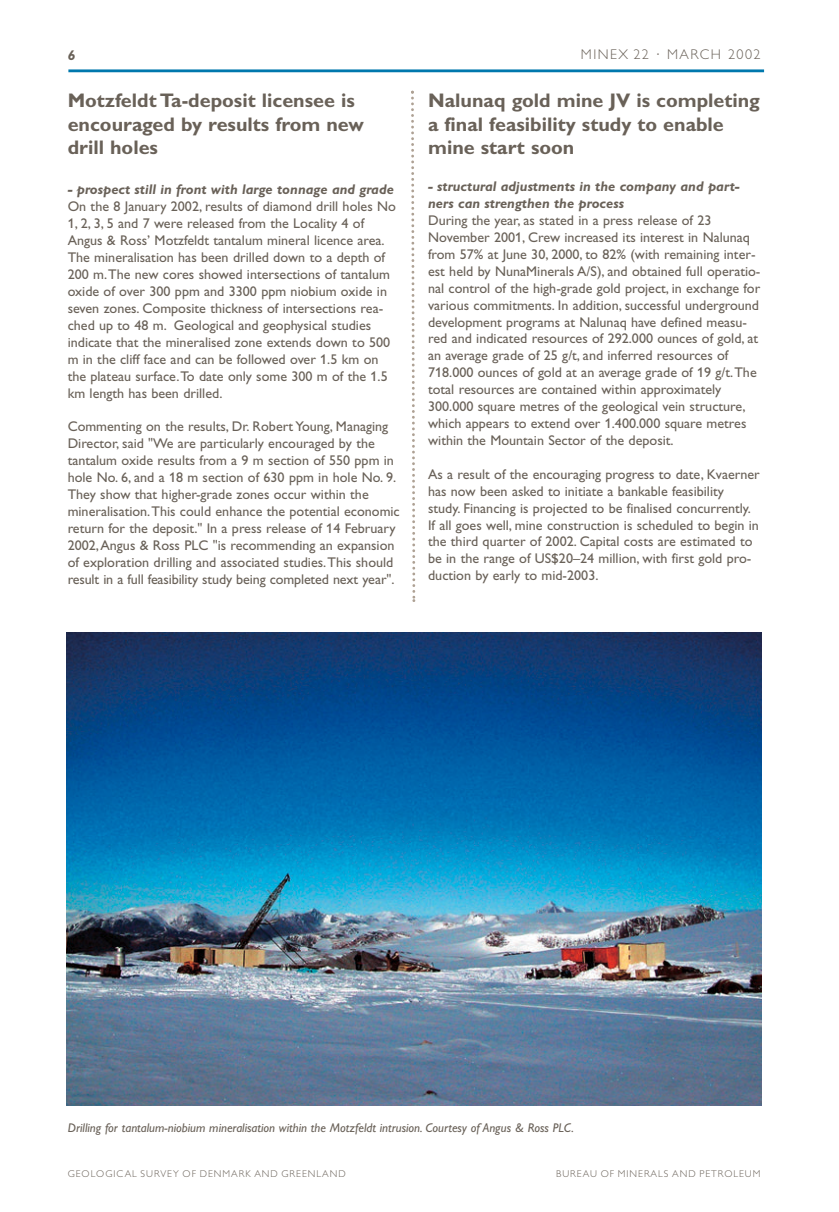
<style>
.page{position:relative;width:839px;height:1212px;background:#fff}
.page>*{position:absolute;margin:0;border:0;box-sizing:border-box;transform-origin:0 0}
.t1{font:700 19.8px/23.7px "Gill Alt One";color:#696158}
.t2{font:14.1px/17px "Gill Alt One";color:#696158}
.t3{font:italic 700 14.1px/17px "Gill Alt One";color:#696158}
.t4{font:300 14.1px "Gill Alt One";letter-spacing:.1em;color:#696158}
.t5{font:italic 12.75px "Gill Alt One";color:#696158}
.t6{font:300 9.9px "Gill Alt One";letter-spacing:.1em;color:#696158}
</style>
<div class="page">
<img style="left:66px;top:633px;width:696px;height:473px">
<hr style="left:68px;top:69px;width:696px;height:3px;background:#0078ad">
<svg style="left:411px;top:90px;width:5px;height:512px"></svg>
<p class="t3" style="left:68px;top:48px;width:9px">6</p>
<p class="t4" style="left:581px;top:49px;width:181px">MINEX 22 · MARCH 2002</p>
<h1 class="t1" style="left:68px;top:90px;width:298px">Motzfeldt Ta-deposit licensee is encouraged by results from new drill holes</h1>
<p class="t3" style="left:68px;top:182px;width:328px">- prospect still in front with large tonnage and grade</p>
<p class="t2" style="left:68px;top:200px;width:330px">On the 8 January 2002, results of diamond drill holes No 1, 2, 3, 5 and 7 were released from the Locality 4 of Angus &amp; Ross’ Motzfeldt tantalum mineral licence area.<br>The mineralisation has been drilled down to a depth of 200 m.The new cores showed intersections of tantalum oxide of over 300 ppm and 3300 ppm niobium oxide in seven zones. Composite thickness of intersections rea&shy;ched up to 48 m. Geological and geophysical studies indicate that the mineralised zone extends down to 500 m in the cliff face and can be followed over 1.5 km on the plateau surface.To date only some 300 m of the 1.5 km length has been drilled.</p>
<p class="t2" style="left:68px;top:420px;width:334px">Commenting on the results, Dr. Robert Young, Managing Director, said "We are particularly encouraged by the tantalum oxide results from a 9 m section of 550 ppm in hole No. 6, and a 18 m section of 630 ppm in hole No. 9.<br>They show that higher-grade zones occur within the mineralisation.This could enhance the potential economic return for the deposit." In a press release of 14 February 2002,Angus &amp; Ross PLC "is recommending an expansion of exploration drilling and associated studies.This should result in a full feasibility study being completed next year".</p>
<h1 class="t1" style="left:428px;top:90px;width:333px">Nalunaq gold mine JV is completing a final feasibility study to enable mine start soon</h1>
<p class="t3" style="left:428px;top:179px;width:313px">- structural adjustments in the company and part&shy;ners can strengthen the process</p>
<p class="t2" style="left:428px;top:213px;width:334px">During the year, as stated in a press release of 23<br>November 2001, Crew increased its interest in Nalunaq from 57% at June 30, 2000, to 82% (with remaining inter&shy;est held by NunaMinerals A/S), and obtained full operatio&shy;nal control of the high-grade gold project, in exchange for various commitments. In addition, successful underground development programs at Nalunaq have defined measu&shy;red and indicated resources of 292.000 ounces of gold, at an average grade of 25 g/t, and inferred resources of 718.000 ounces of gold at an average grade of 19 g/t.The total resources are contained within approximately 300.000 square metres of the geological vein structure, which appears to extend over 1.400.000 square metres within the Mountain Sector of the deposit.</p>
<p class="t2" style="left:428px;top:467px;width:333px">As a result of the encouraging progress to date, Kvaerner has now been asked to initiate a bankable feasibility study. Financing is projected to be finalised concurrently.<br>If all goes well, mine construction is scheduled to begin in the third quarter of 2002. Capital costs are estimated to be in the range of US$20–24 million, with first gold pro&shy;duction by early to mid-2003.</p>
<p class="t5" style="left:68px;top:1123px;width:508px">Drilling for tantalum-niobium mineralisation within the Motzfeldt intrusion. Courtesy of Angus &amp; Ross PLC.</p>
<p class="t6" style="left:68px;top:1170px;width:279px">GEOLOGICAL SURVEY OF DENMARK AND GREENLAND</p>
<p class="t6" style="left:556px;top:1170px;width:206px">BUREAU OF MINERALS AND PETROLEUM</p>
</div>
